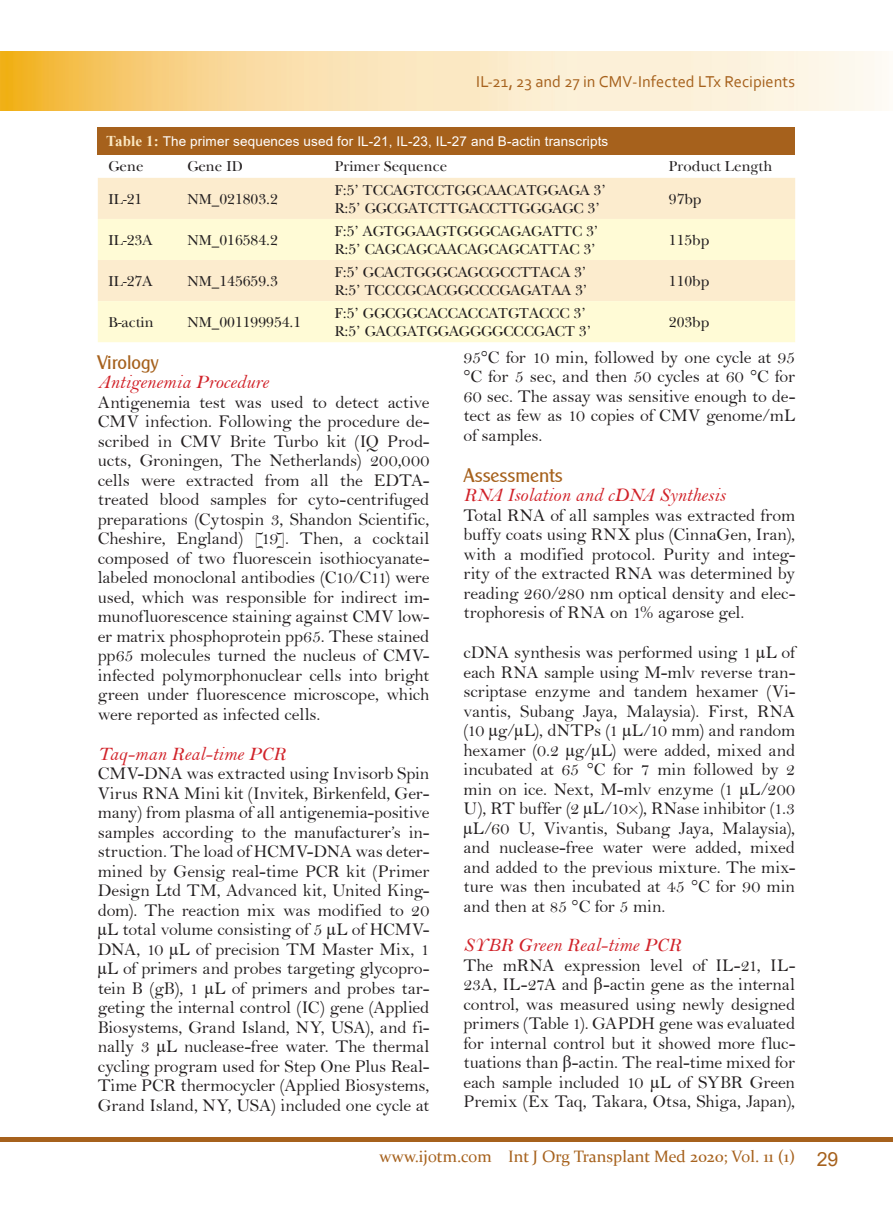
<style>
.page{position:relative;width:893px;height:1212px;background:#fff}
.page>*{position:absolute;margin:0;border:0;box-sizing:border-box;transform-origin:0 0}
.Sub_Sub_heahing{font:19.5px "Bell MT Italic";color:#d1232a}
.Sub_head{font:19.5px "Clearly Gothic";color:#a6611c}
.t1{font:19.5px "Arial";color:#a6611c}
.Body{font:18px/19.5px "Bell";letter-spacing:-.01em;color:#231f20;text-align:justify}
.t2{font:16.5px "Constantia";color:#a6611c}
.Running_Title{font:16.5px "Corbel";color:#a6611c}
.Table_Text{font:15px "Baskerville S Si";color:#231f20}
.Table{font:13.5px "Arial";letter-spacing:.01em;color:#fff}
.s1{font-family:"Times New Roman";font-weight:700;font-size:15px;color:#fbe8c2}
.s2{font-family:"Times New Roman"}
</style>
<div class="page">
<div style="left:0;top:1137px;width:893px;height:5px;background:#a6611c"></div>
<img style="left:0;top:52px;width:882px;height:59px">
<div style="left:98px;top:128px;width:697px;height:27px;background:#a6611c"></div>
<div style="left:98px;top:178px;width:697px;height:41px;background:#fcecce"></div>
<svg style="left:98px;top:219px;width:697px;height:123px;background:#fdf6d3"></svg>
<p class="Running_Title" style="left:476px;top:72px;width:321px">IL-21, 23 and 27 in CMV-Infected LTx Recipients</p>
<p class="Table" style="left:106px;top:132px;width:504px"><span class="s1">Table 1:</span> The primer sequences used for IL-21, IL-23, IL-27 and B-actin transcripts</p>
<p class="Table_Text" style="left:108px;top:157px;width:37px">Gene</p>
<p class="Table_Text" style="left:187px;top:157px;width:57px">Gene ID</p>
<p class="Table_Text" style="left:335px;top:157px;width:114px">Primer Sequence</p>
<p class="Table_Text" style="left:669px;top:157px;width:105px">Product Length</p>
<p class="Table_Text" style="left:108px;top:189px;width:35px">IL-21</p>
<p class="Table_Text" style="left:187px;top:189px;width:92px">NM_021803.2</p>
<p class="Table_Text" style="left:335px;top:180px;width:273px">F:5’ TCCAGTCCTGGCAACATGGAGA 3’</p>
<p class="Table_Text" style="left:335px;top:198px;width:267px">R:5’ GGCGATCTTGACCTTGGGAGC 3’</p>
<p class="Table_Text" style="left:669px;top:189px;width:34px">97bp</p>
<p class="Table_Text" style="left:108px;top:230px;width:45px">IL-23A</p>
<p class="Table_Text" style="left:187px;top:230px;width:92px">NM_016584.2</p>
<p class="Table_Text" style="left:108px;top:272px;width:45px">IL-27A</p>
<p class="Table_Text" style="left:187px;top:272px;width:92px">NM_145659.3</p>
<p class="Table_Text" style="left:108px;top:313px;width:47px">B-actin</p>
<p class="Table_Text" style="left:187px;top:313px;width:116px">NM_001199954.1</p>
<p class="Table_Text" style="left:335px;top:221px;width:265px">F:5’ AGTGGAAGTGGGCAGAGATTC 3’</p>
<p class="Table_Text" style="left:335px;top:239px;width:262px">R:5’ CAGCAGCAACAGCAGCATTAC 3’</p>
<p class="Table_Text" style="left:669px;top:230px;width:42px">115bp</p>
<p class="Table_Text" style="left:335px;top:263px;width:253px">F:5’ GCACTGGGCAGCGCCTTACA 3’</p>
<p class="Table_Text" style="left:335px;top:281px;width:254px">R:5’ TCCCGCACGGCCCGAGATAA 3’</p>
<p class="Table_Text" style="left:669px;top:272px;width:42px">110bp</p>
<p class="Table_Text" style="left:335px;top:304px;width:253px">F:5’ GGCGGCACCACCATGTACCC 3’</p>
<p class="Table_Text" style="left:335px;top:322px;width:258px">R:5’ GACGATGGAGGGGCCCGACT 3’</p>
<p class="Table_Text" style="left:669px;top:313px;width:42px">203bp</p>
<p class="Sub_head" style="left:98px;top:351px;width:62px">Virology</p>
<p class="Sub_Sub_heahing" style="left:98px;top:371px;width:172px">Antigenemia Procedure</p>
<p class="Body" style="left:98px;top:392px;width:333px">Antigenemia test was used to detect active CMV infection. Following the procedure de&shy;scribed in CMV Brite Turbo kit (IQ Prod&shy;ucts, Groningen, The Netherlands) 200,000 cells were extracted from all the EDTA&shy;treated blood samples for cyto-centrifuged preparations (Cytospin 3, Shandon Scientific, Cheshire, England) [19]. Then, a cocktail composed of two fluorescein isothiocyanate&shy;labeled monoclonal antibodies (C10/C11) were used, which was responsible for indirect im&shy;munofluorescence staining against CMV low&shy;er matrix phosphoprotein pp65. These stained pp65 molecules turned the nucleus of CMV&shy;infected polymorphonuclear cells into bright green under fluorescence microscope, which were reported as infected cells.</p>
<p class="Sub_Sub_heahing" style="left:98px;top:742px;width:190px">Taq-man Real-time PCR</p>
<p class="Body" style="left:98px;top:764px;width:333px">CMV-DNA was extracted using Invisorb Spin Virus RNA Mini kit (Invitek, Birkenfeld, Ger&shy;many) from plasma of all antigenemia-positive samples according to the manufacturer’s in&shy;struction. The load of HCMV-DNA was deter&shy;mined by Gensig real-time PCR kit (Primer Design Ltd TM, Advanced kit, United King&shy;dom). The reaction mix was modified to 20 µL total volume consisting of 5 µL of HCMV-DNA, 10 µL of precision TM Master Mix, 1 µL of primers and probes targeting glycopro&shy;tein B (gB), 1 µL of primers and probes tar&shy;geting the internal control (IC) gene (Applied Biosystems, Grand Island, NY, USA), and fi&shy;nally 3 µL nuclease-free water. The thermal cycling program used for Step One Plus Real-Time PCR thermocycler (Applied Biosystems, Grand Island, NY, USA) included one cycle at</p>
<p class="Body" style="left:463px;top:347px;width:333px">95°C for 10 min, followed by one cycle at 95 °C for 5 sec, and then 50 cycles at 60 °C for 60 sec. The assay was sensitive enough to de&shy;tect as few as 10 copies of CMV genome/mL of samples.</p>
<p class="Sub_head" style="left:463px;top:463px;width:101px">Assessments</p>
<p class="Sub_Sub_heahing" style="left:463px;top:483px;width:263px">RNA Isolation and cDNA Synthesis</p>
<p class="Body" style="left:463px;top:505px;width:333px">Total RNA of all samples was extracted from buffy coats using RNX plus (CinnaGen, Iran), with a modified protocol. Purity and integ&shy;rity of the extracted RNA was determined by reading 260/280 nm optical density and elec&shy;trophoresis of RNA on 1% agarose gel.</p>
<p class="Body" style="left:463px;top:642px;width:333px">cDNA synthesis was performed using 1 µL of each RNA sample using M-mlv reverse tran&shy;scriptase enzyme and tandem hexamer (Vi&shy;vantis, Subang Jaya, Malaysia). First, RNA (10 µg/µL), dNTPs (1 µL/10 mm) and random hexamer (0.2 µg/µL) were added, mixed and incubated at 65 °C for 7 min followed by 2 min on ice. Next, M-mlv enzyme (1 µL/200<br>U), RT buffer (2 µL/10×), RNase inhibitor (1.3 µL/60 U, Vivantis, Subang Jaya, Malaysia), and nuclease-free water were added, mixed and added to the previous mixture. The mix&shy;ture was then incubated at 45 °C for 90 min and then at 85 °C for 5 min.</p>
<p class="Sub_Sub_heahing" style="left:463px;top:934px;width:219px">SYBR Green Real-time PCR</p>
<p class="Body" style="left:463px;top:955px;width:333px">The mRNA expression level of IL-21, IL-23A, IL-27A and <span class="s2">β</span>-actin gene as the internal control, was measured using newly designed primers (Table 1). GAPDH gene was evaluated for internal control but it showed more fluc&shy;tuations than <span class="s2">β</span>-actin. The real-time mixed for each sample included 10 µL of SYBR Green Premix (Ex Taq, Takara, Otsa, Shiga, Japan),</p>
<p class="t2" style="left:379px;top:1145px;width:417px">www.ijotm.com Int J Org Transplant Med 2020; Vol. 11 (1)</p>
<p class="t1" style="left:817px;top:1146px;width:23px">29</p>
</div>
